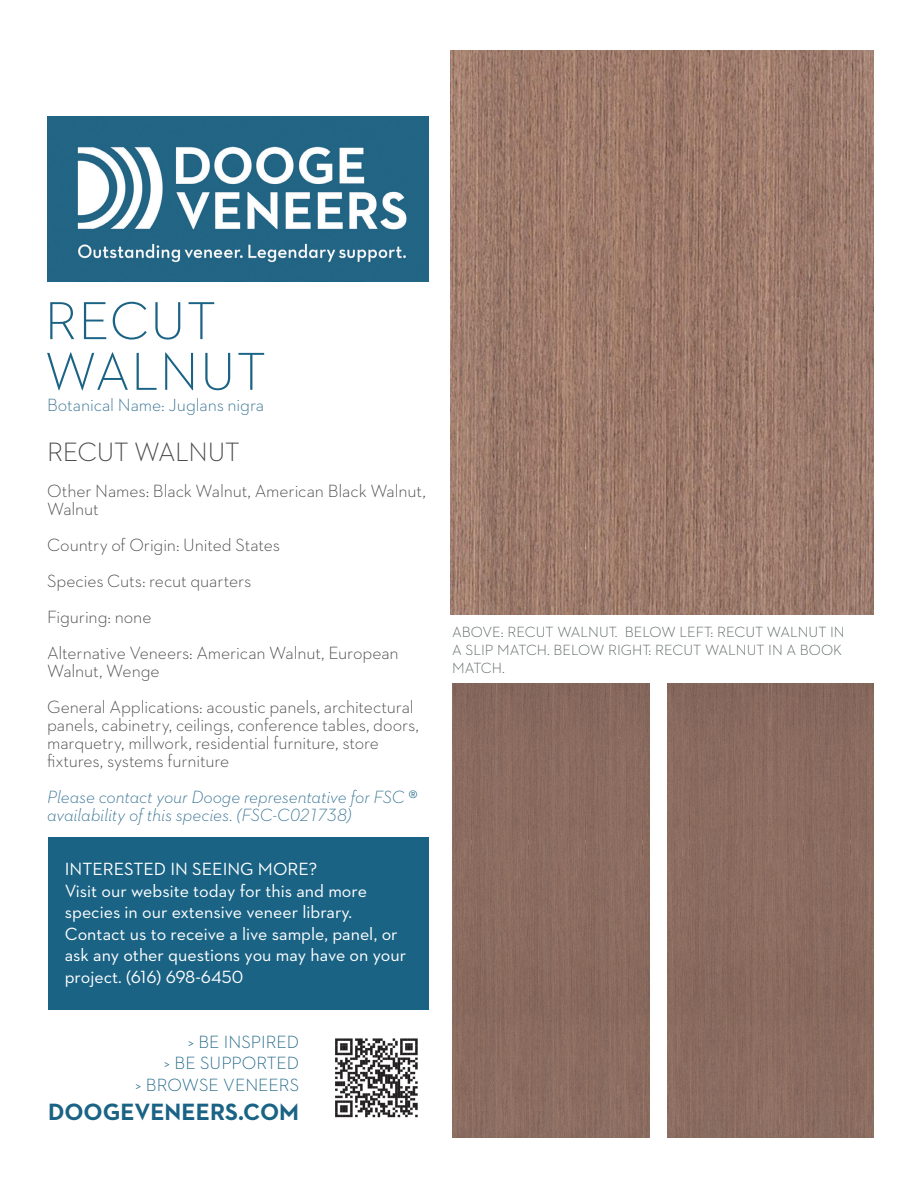
<style>
.page{position:relative;width:918px;height:1188px;background:#fff}
.page>*{position:absolute;margin:0;border:0;box-sizing:border-box;transform-origin:0 0}
.t1{font:300 54.3px/50.7px "Neutraface 2 Text";letter-spacing:.015em;color:#1a6385}
.t2{font:300 27px "Neutraface 2 Text";letter-spacing:-.02em;color:#464748}
.t3{font:700 24px "Neutraface 2 Text";color:#1a6385}
.t4{font:300 18px/36px "Neutraface 2 Text";letter-spacing:-.005em;color:#464748}
.t5{font:18px/21.6px "Neutraface 2 Text";color:#fff}
.t6{font:italic 300 18px/18px "Neutraface 2 Text";letter-spacing:-.01em;color:#357191}
.t7{font:300 18px/21.6px "Neutraface 2 Text";color:#1a6385;text-align:right}
.t8{font:300 18px "Neutraface 2 Text";letter-spacing:-.005em;color:#357191}
.t9{font:300 15px/18px "Neutraface 2 Text";color:#545c5c}
.s1{font-style:normal;color:#1a6385}
</style>
<div class="page">
<img style="left:667px;top:684px;width:206px;height:453px">
<img style="left:452px;top:684px;width:198px;height:453px">
<img style="left:451px;top:51px;width:422px;height:564px">
<img style="left:47px;top:117px;width:381px;height:165px">
<img style="left:335px;top:1038px;width:83px;height:80px">
<div style="left:48px;top:837px;width:380px;height:173px;background:#1a6385"></div>
<h1 class="t1" style="left:45px;top:295px;width:223px">RECUT<br>WALNUT</h1>
<p class="t8" style="left:47px;top:394px;width:219px">Botanical Name: Juglans nigra</p>
<h2 class="t2" style="left:47px;top:435px;width:194px">RECUT WALNUT</h2>
<p class="t4" style="left:47px;top:481px;width:380px;line-height:18px">Other Names: Black Walnut, American Black Walnut,<br>Walnut</p>
<p class="t4" style="left:47px;top:526px;width:353px">Country of Origin: United States<br>Species Cuts: recut quarters<br>Figuring: none<br>Alternative Veneers: American Walnut, European</p>
<p class="t4" style="left:47px;top:652px;width:368px">Walnut, Wenge<br>General Applications: acoustic panels, architectural</p>
<p class="t4" style="left:47px;top:715px;width:373px;line-height:18px">panels, cabinetry, ceilings, conference tables, doors, marquetry, millwork, residential furniture, store fixtures, systems furniture</p>
<p class="t6" style="left:47px;top:787px;width:372px">Please contact your Dooge representative for FSC <span class="s1">® </span>availability of this species. (FSC-C021738)</p>
<p class="t5" style="left:65px;top:858px;width:343px">INTERESTED IN SEEING MORE?<br>Visit our website today for this and more species in our extensive veneer library.<br>Contact us to receive a live sample, panel, or ask any other questions you may have on your project. (616) 698-6450</p>
<p class="t7" style="left:135px;top:1031px;width:165px">&gt; BE INSPIRED<br>&gt; BE SUPPORTED<br>&gt; BROWSE VENEERS</p>
<h3 class="t3" style="left:48px;top:1096px;width:253px">DOOGEVENEERS.COM</h3>
<p class="t9" style="left:452px;top:622px;width:394px">ABOVE: RECUT WALNUT. BELOW LEFT: RECUT WALNUT IN<br>A SLIP MATCH. BELOW RIGHT: RECUT WALNUT IN A BOOK<br>MATCH.</p>
</div>
